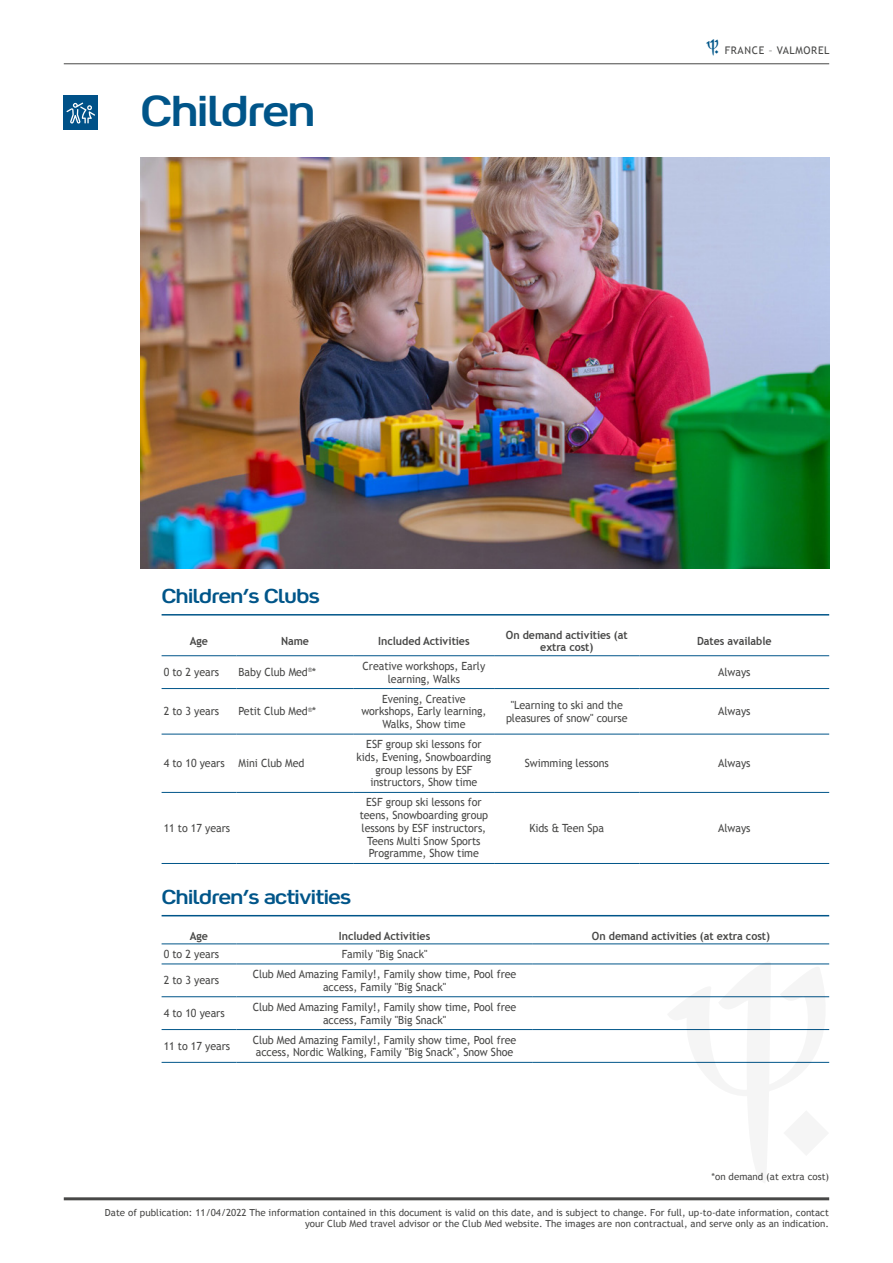
<style>
.page{position:relative;width:893px;height:1263px;background:#fff}
.page>*{position:absolute;margin:0;border:0;box-sizing:border-box;transform-origin:0 0}
.t1{font:45px "Happiness V TTF";letter-spacing:-.02em;color:#005589}
.t2{font:21px "Happiness V TTF";letter-spacing:-.02em;color:#005589}
.t3{font:11.25px/12.8px "Trebuchet MS";letter-spacing:-.005em;color:#484847;text-align:center;scale:.95 1}
.t4{font:700 11.25px/12.8px "Trebuchet MS";letter-spacing:-.005em;color:#484847;text-align:center;scale:.95 1}
.t5{font:10.5px "Trebuchet MS";letter-spacing:.06em;color:#484847}
.t6{font:9.75px/10.5px "Trebuchet MS";color:#484847;text-align:right}
.s1{font-family:"Trident";font-size:20.25px;color:#005589}
</style>
<div class="page">
<hr style="left:64px;top:63px;width:765px;height:1px;background:#484847">
<hr style="left:64px;top:1197px;width:765px;height:3px;background:#484847">
<div style="left:64px;top:96px;width:34px;height:34px;background:#005188"></div>
<svg style="left:66px;top:103px;width:29px;height:21px"></svg>
<img style="left:140px;top:157px;width:689px;height:411px">
<hr style="left:162px;top:614px;width:667px;height:1px;background:#005589">
<hr style="left:162px;top:915px;width:667px;height:1px;background:#005589">
<hr style="left:162px;top:655px;width:74px;height:1px;background:#005589">
<hr style="left:236px;top:655px;width:118px;height:1px;background:#005589">
<hr style="left:354px;top:655px;width:140px;height:1px;background:#005589">
<hr style="left:494px;top:655px;width:145px;height:1px;background:#005589">
<hr style="left:639px;top:655px;width:190px;height:1px;background:#005589">
<hr style="left:162px;top:688px;width:74px;height:1px;background:#005589">
<hr style="left:236px;top:688px;width:118px;height:1px;background:#005589">
<hr style="left:354px;top:688px;width:140px;height:1px;background:#005589">
<hr style="left:494px;top:688px;width:145px;height:1px;background:#005589">
<hr style="left:639px;top:688px;width:190px;height:1px;background:#005589">
<hr style="left:162px;top:734px;width:74px;height:1px;background:#005589">
<hr style="left:236px;top:734px;width:118px;height:1px;background:#005589">
<hr style="left:354px;top:734px;width:140px;height:1px;background:#005589">
<hr style="left:494px;top:734px;width:145px;height:1px;background:#005589">
<hr style="left:639px;top:734px;width:190px;height:1px;background:#005589">
<hr style="left:162px;top:792px;width:74px;height:1px;background:#005589">
<hr style="left:162px;top:863px;width:74px;height:1px;background:#005589">
<hr style="left:236px;top:792px;width:118px;height:1px;background:#005589">
<hr style="left:236px;top:863px;width:118px;height:1px;background:#005589">
<hr style="left:354px;top:792px;width:140px;height:1px;background:#005589">
<hr style="left:354px;top:863px;width:140px;height:1px;background:#005589">
<hr style="left:494px;top:792px;width:145px;height:1px;background:#005589">
<hr style="left:494px;top:863px;width:145px;height:1px;background:#005589">
<hr style="left:639px;top:792px;width:190px;height:1px;background:#005589">
<hr style="left:639px;top:863px;width:190px;height:1px;background:#005589">
<hr style="left:162px;top:943px;width:74px;height:1px;background:#005589">
<hr style="left:236px;top:943px;width:297px;height:1px;background:#005589">
<hr style="left:533px;top:943px;width:296px;height:1px;background:#005589">
<hr style="left:162px;top:963px;width:74px;height:1px;background:#005589">
<hr style="left:236px;top:963px;width:297px;height:1px;background:#005589">
<hr style="left:533px;top:963px;width:296px;height:1px;background:#005589">
<hr style="left:162px;top:996px;width:74px;height:1px;background:#005589">
<hr style="left:162px;top:1029px;width:74px;height:1px;background:#005589">
<hr style="left:236px;top:996px;width:297px;height:1px;background:#005589">
<hr style="left:236px;top:1029px;width:297px;height:1px;background:#005589">
<hr style="left:533px;top:996px;width:296px;height:1px;background:#005589">
<hr style="left:533px;top:1029px;width:296px;height:1px;background:#005589">
<hr style="left:162px;top:1062px;width:74px;height:1px;background:#005589">
<hr style="left:236px;top:1062px;width:297px;height:1px;background:#005589">
<hr style="left:533px;top:1062px;width:296px;height:1px;background:#005589">
<svg style="left:667px;top:963px;width:163px;height:100px"></svg>
<h1 class="t1" style="left:140px;top:83px;width:176px">Children</h1>
<p class="t5" style="left:705px;top:44px;width:126px"><span class="s1">∑</span> FRANCE – VALMOREL</p>
<h2 class="t2" style="left:162px;top:583px;width:160px">Children’s Clubs</h2>
<p class="t4" style="left:190px;top:635px;width:21px">Age</p>
<p class="t4" style="left:281px;top:635px;width:31px">Name</p>
<p class="t4" style="left:378px;top:635px;width:98px">Included Activities</p>
<p class="t4" style="left:506px;top:628px;width:130px">On demand activities (at extra cost)</p>
<p class="t4" style="left:697px;top:635px;width:80px">Dates available</p>
<p class="t3" style="left:164px;top:666px;width:60px">0 to 2 years</p>
<p class="t3" style="left:239px;top:666px;width:83px">Baby Club Med<sup>®</sup>*</p>
<p class="t3" style="left:363px;top:660px;width:131px">Creative workshops, Early learning, Walks</p>
<p class="t3" style="left:718px;top:666px;width:36px">Always</p>
<p class="t3" style="left:164px;top:705px;width:60px">2 to 3 years</p>
<p class="t3" style="left:239px;top:705px;width:83px">Petit Club Med<sup>®</sup>*</p>
<p class="t3" style="left:361px;top:692px;width:133px">Evening, Creative workshops, Early learning,<br>Walks, Show time</p>
<p class="t3" style="left:506px;top:699px;width:129px">"Learning to ski and the pleasures of snow" course</p>
<p class="t3" style="left:718px;top:705px;width:36px">Always</p>
<p class="t3" style="left:164px;top:757px;width:150px">4 to 10 years Mini Club Med</p>
<p class="t3" style="left:164px;top:822px;width:72px">11 to 17 years</p>
<p class="t3" style="left:357px;top:738px;width:143px">ESF group ski lessons for kids, Evening, Snowboarding group lessons by ESF instructors, Show time</p>
<p class="t3" style="left:360px;top:796px;width:137px">ESF group ski lessons for teens, Snowboarding group lessons by ESF instructors,<br>Teens Multi Snow Sports<br>Programme, Show time</p>
<p class="t3" style="left:525px;top:757px;width:90px">Swimming lessons</p>
<p class="t3" style="left:718px;top:757px;width:36px">Always</p>
<p class="t3" style="left:530px;top:822px;width:80px">Kids &amp; Teen Spa</p>
<p class="t3" style="left:718px;top:822px;width:36px">Always</p>
<h2 class="t2" style="left:162px;top:884px;width:191px">Children’s activities</h2>
<p class="t4" style="left:190px;top:929px;width:21px">Age</p>
<p class="t4" style="left:339px;top:929px;width:98px">Included Activities</p>
<p class="t4" style="left:592px;top:929px;width:189px">On demand activities (at extra cost)</p>
<p class="t3" style="left:164px;top:948px;width:60px">0 to 2 years</p>
<p class="t3" style="left:342px;top:948px;width:92px">Family "Big Snack"</p>
<p class="t3" style="left:164px;top:974px;width:60px">2 to 3 years</p>
<p class="t3" style="left:253px;top:968px;width:279px">Club Med Amazing Family!, Family show time, Pool free access, Family "Big Snack"</p>
<p class="t3" style="left:164px;top:1007px;width:66px">4 to 10 years</p>
<p class="t3" style="left:253px;top:1000px;width:279px">Club Med Amazing Family!, Family show time, Pool free access, Family "Big Snack"</p>
<p class="t3" style="left:164px;top:1040px;width:72px">11 to 17 years</p>
<p class="t3" style="left:253px;top:1033px;width:279px;text-align:left">Club Med Amazing Family!, Family show time, Pool free access, Nordic Walking, Family "Big Snack", Snow Shoe</p>
<p class="t6" style="left:712px;top:1172px;width:119px">*on demand (at extra cost)</p>
<p class="t6" style="left:105px;top:1207px;width:726px">Date of publication: 11/04/2022 The information contained in this document is valid on this date, and is subject to change. For full, up-to-date information, contact your Club Med travel advisor or the Club Med website. The images are non contractual, and serve only as an indication.</p>
</div>
